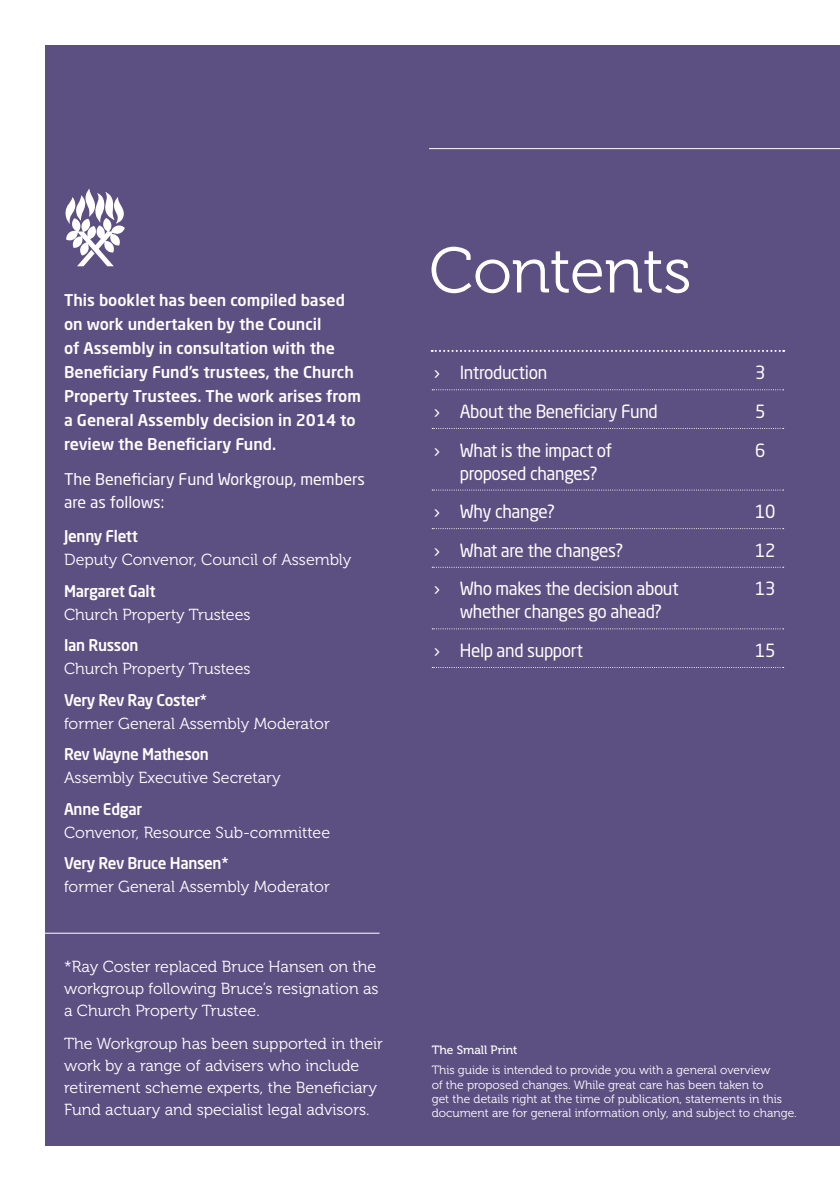
<style>
.page{position:relative;width:840px;height:1191px;background:#fff}
.page>*{position:absolute;margin:0;border:0;box-sizing:border-box;transform-origin:0 0}
.CFC_Heading_H1_Intro{font:64px "Museo 300";letter-spacing:-.01em;color:#fff}
.CFC_Contents_List{font:18px "Neo Sans Std";letter-spacing:-.02em;color:#fff;scale:.95 1}
.CFC_IFC_Name{font:16px/23px "Museo 300";color:#fff}
.CFC_IFC_Blurb_Intro{font:500 16px/24px "Neo Sans Std";color:#fff}
.CFC_IFC_Title{font:16px "Museo 300";color:#fff}
.CFC_IFC_Blurb_Colon{font:16px/23px "Neo Sans Std";color:#fff}
.CFC_IFC_Name-2{font:500 16px "Neo Sans Std";letter-spacing:-.02em;color:#fff;scale:.95 1}
.CFC_IFC_Title-2{font:12px/14.4px "Museo 300";color:#fff}
.CFC_IFC_Title-3{font:12px "Museo 500";color:#fff}
.s1{font-family:"Neo Sans Std";font-weight:500}
</style>
<div class="page">
<hr style="left:839px;top:45px;width:1px;height:1100px;background:#e7ecf3">
<div style="left:45px;top:45px;width:794px;height:1100px;background:#5c4f82"></div>
<svg style="left:432px;top:389px;width:351px;height:1px"></svg>
<svg style="left:432px;top:428px;width:351px;height:1px"></svg>
<svg style="left:432px;top:489px;width:351px;height:1px"></svg>
<svg style="left:432px;top:528px;width:351px;height:1px"></svg>
<svg style="left:432px;top:567px;width:351px;height:1px"></svg>
<svg style="left:432px;top:628px;width:351px;height:1px"></svg>
<svg style="left:432px;top:667px;width:351px;height:1px"></svg>
<hr style="left:0;top:933px;width:379px;height:1px;background:#fff">
<svg style="left:65px;top:188px;width:60px;height:78px"></svg>
<svg style="left:431px;top:350px;width:352px;height:2px"></svg>
<hr style="left:429px;top:148px;width:410px;height:1px;background:#fff">
<p class="CFC_IFC_Blurb_Intro" style="left:64px;top:288px;width:298px">This booklet has been compiled based on work undertaken by the Council<br>of Assembly in consultation with the Beneficiary Fund’s trustees, the Church Property Trustees. The work arises from a General Assembly decision in 2014 to review the Beneficiary Fund.</p>
<p class="CFC_IFC_Blurb_Colon" style="left:64px;top:467px;width:302px">The Beneficiary Fund Workgroup, members are as follows:</p>
<p class="CFC_IFC_Name-2" style="left:64px;top:526px;width:79px">Jenny Flett</p>
<p class="CFC_IFC_Title" style="left:64px;top:551px;width:289px">Deputy Convenor, Council of Assembly</p>
<p class="CFC_IFC_Name-2" style="left:64px;top:580px;width:98px">Margaret Galt</p>
<p class="CFC_IFC_Title" style="left:64px;top:605px;width:188px">Church Property Trustees</p>
<p class="CFC_IFC_Name" style="left:64px;top:634px;width:188px"><span class="s1">Ian Russon<br></span>Church Property Trustees</p>
<p class="CFC_IFC_Name" style="left:64px;top:689px;width:267px"><span class="s1">Very Rev Ray Coster*<br></span>former General Assembly Moderator</p>
<p class="CFC_IFC_Name" style="left:64px;top:743px;width:218px"><span class="s1">Rev Wayne Matheson<br></span>Assembly Executive Secretary</p>
<p class="CFC_IFC_Name" style="left:64px;top:798px;width:267px"><span class="s1">Anne Edgar<br></span>Convenor, Resource Sub-committee</p>
<p class="CFC_IFC_Name" style="left:64px;top:852px;width:267px"><span class="s1">Very Rev Bruce Hansen*<br></span>former General Assembly Moderator</p>
<p class="CFC_IFC_Name" style="left:64px;top:955px;width:316px;line-height:22px">*Ray Coster replaced Bruce Hansen on the workgroup following Bruce’s resignation as a Church Property Trustee.</p>
<p class="CFC_IFC_Name" style="left:64px;top:1033px;width:320px;line-height:22px">The Workgroup has been supported in their work by a range of advisers who include retirement scheme experts, the Beneficiary Fund actuary and specialist legal advisors.</p>
<p class="CFC_Heading_H1_Intro" style="left:429px;top:236px;width:264px">Contents</p>
<p class="CFC_Contents_List" style="left:433px;top:362px;width:121px">› Introduction</p>
<p class="CFC_Contents_List" style="left:754px;top:362px;width:12px">3</p>
<p class="CFC_Contents_List" style="left:433px;top:400px;width:237px">› About the Beneficiary Fund</p>
<p class="CFC_Contents_List" style="left:754px;top:400px;width:12px">5</p>
<p class="CFC_Contents_List" style="left:433px;top:439px;width:189px">› What is the impact of</p>
<p class="CFC_Contents_List" style="left:754px;top:439px;width:12px">6</p>
<p class="CFC_Contents_List" style="left:459px;top:462px;width:147px">proposed changes?</p>
<p class="CFC_Contents_List" style="left:433px;top:500px;width:129px">› Why change?</p>
<p class="CFC_Contents_List" style="left:754px;top:500px;width:23px">10</p>
<p class="CFC_Contents_List" style="left:433px;top:539px;width:201px">› What are the changes?</p>
<p class="CFC_Contents_List" style="left:754px;top:539px;width:23px">12</p>
<p class="CFC_Contents_List" style="left:433px;top:578px;width:259px">› Who makes the decision about</p>
<p class="CFC_Contents_List" style="left:754px;top:578px;width:23px">13</p>
<p class="CFC_Contents_List" style="left:459px;top:601px;width:214px">whether changes go ahead?</p>
<p class="CFC_Contents_List" style="left:433px;top:639px;width:158px">› Help and support</p>
<p class="CFC_Contents_List" style="left:754px;top:639px;width:23px">15</p>
<p class="CFC_IFC_Title-3" style="left:431px;top:1043px;width:87px">The Small Print</p>
<p class="CFC_IFC_Title-2" style="left:431px;top:1063px;width:366px">This guide is intended to provide you with a general overview<br>of the proposed changes. While great care has been taken to<br>get the details right at the time of publication, statements in this document are for general information only, and subject to change.</p>
</div>
